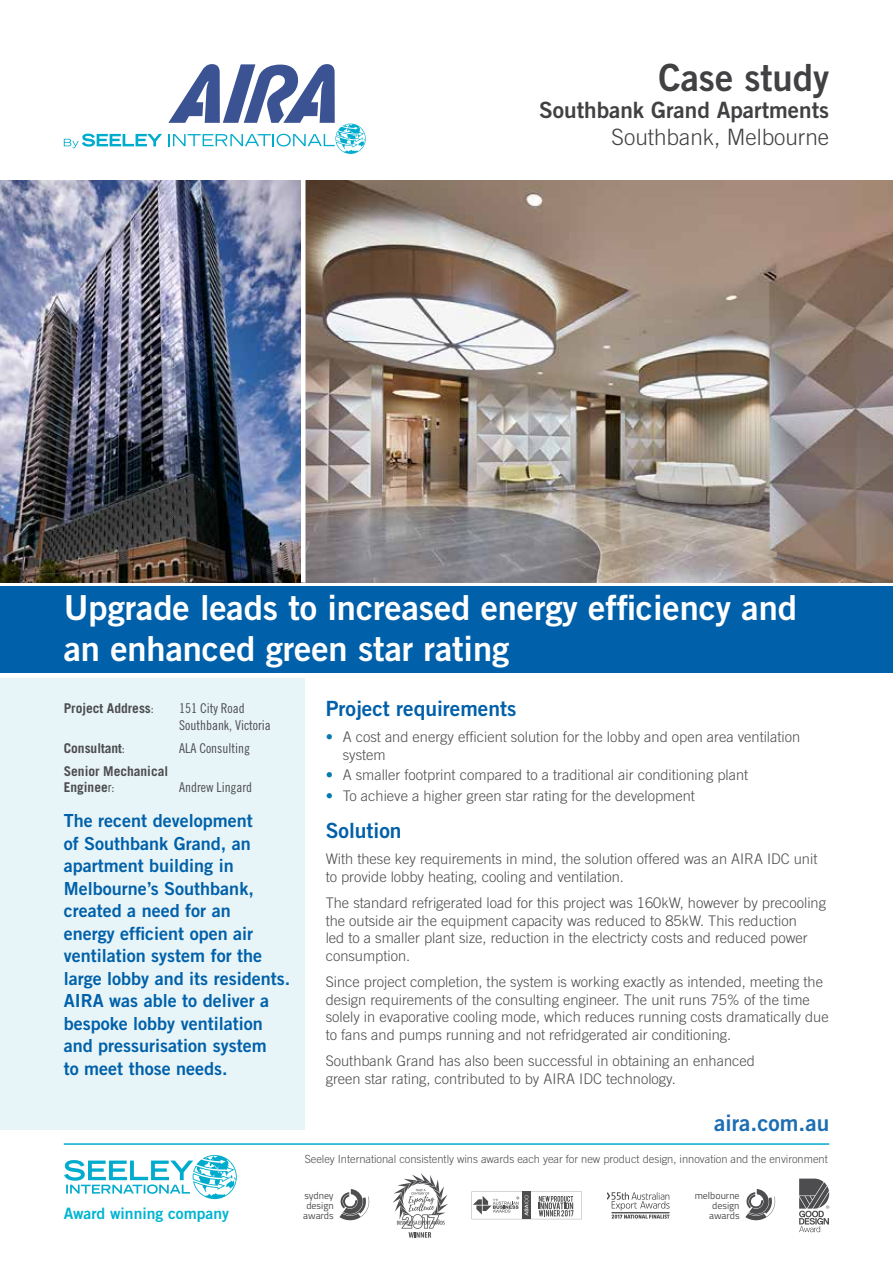
<style>
.page{position:relative;width:893px;height:1263px;background:#fff}
.page>*{position:absolute;margin:0;border:0;box-sizing:border-box;transform-origin:0 0}
.t1{font:37.5px "Trade Gothic LT Std Bd 2";color:#414042}
.t2{font:34.5px/41.4px "Trade Gothic LT Std Bd 2";letter-spacing:-.005em;color:#fff}
.t3{font:22.5px "Trade Gothic LT Std Bd 2";color:#414042}
.t4{font:300 22.5px "Trade Gothic LT Std";color:#414042}
.t5{font:22.5px "Trade Gothic LT Std Bd 2";color:#1d6eb2}
.t6{font:21px "Trade Gothic LT Std Bd 2";color:#0060a9}
.t7{font:18px/22.5px "Trade Gothic LT Std Bd 2";color:#0060a9}
.t8{font:15.75px "Trade Gothic LT Std Bd 2";color:#00b4d2}
.t9{font:300 14.7px/17.5px "Trade Gothic LT Std";color:#4d4d4f}
.t10{font:13.5px/16.5px "Trade Gothic LT Std Cn 18";letter-spacing:-.005em;color:#4d4d4f}
.t11{font:700 13.5px/16.5px "Trade Gothic LT Std";letter-spacing:-.005em;color:#4d4d4f}
.t12{font:300 11.25px "Trade Gothic LT Std";letter-spacing:-.005em;color:#4d4d4f}
.t13{font:9.9px/9.9px "Titillium Web";color:#4d4d4f;text-align:center}
.s1{font-family:"Trade Gothic LT Std Cn 18";font-weight:400}
.s2{color:#007aae}
</style>
<div class="page">
<svg style="left:168px;top:64px;width:198px;height:90px"></svg>
<svg style="left:64px;top:134px;width:98px;height:14px"></svg>
<svg style="left:64px;top:1155px;width:173px;height:44px"></svg>
<svg style="left:472px;top:1191px;width:110px;height:28px"></svg>
<svg style="left:799px;top:1178px;width:30px;height:54px"></svg>
<svg style="left:339px;top:1189px;width:30px;height:31px"></svg>
<svg style="left:745px;top:1189px;width:30px;height:31px"></svg>
<svg style="left:393px;top:1173px;width:55px;height:64px"></svg>
<svg style="left:607px;top:1192px;width:63px;height:26px"></svg>
<div style="left:0;top:586px;width:893px;height:87px;background:#0060a9"></div>
<hr style="left:64px;top:1143px;width:765px;height:2px;background:#00accd">
<img style="left:0;top:181px;width:301px;height:402px">
<img style="left:305px;top:181px;width:588px;height:402px">
<div style="left:0;top:678px;width:305px;height:451px;background:#e7f5f8"></div>
<h1 class="t1" style="left:658px;top:54px;width:172px">Case study</h1>
<h3 class="t3" style="left:539px;top:96px;width:292px">Southbank Grand Apartments</h3>
<h3 class="t4" style="left:612px;top:124px;width:219px">Southbank, Melbourne</h3>
<h2 class="t2" style="left:64px;top:586px;width:735px">Upgrade leads to increased energy efficiency and an enhanced green star rating</h2>
<p class="t11" style="left:64px;top:700px;width:92px">Project Address<span class="s1">:</span></p>
<p class="t10" style="left:179px;top:700px;width:93px">151 City Road<br>Southbank, Victoria</p>
<p class="t11" style="left:64px;top:739px;width:63px">Consultant<span class="s1">:</span></p>
<p class="t10" style="left:179px;top:739px;width:72px">ALA Consulting</p>
<p class="t11" style="left:64px;top:762px;width:106px">Senior Mechanical<br>Enginee<span class="s1">r:</span></p>
<p class="t10" style="left:179px;top:779px;width:74px">Andrew Lingard</p>
<p class="t7" style="left:64px;top:809px;width:228px">The recent development<br>of Southbank Grand, an apartment building in<br>Melbourne’s Southbank, created a need for an<br>energy efficient open air ventilation system for the large lobby and its residents.<br>AIRA was able to deliver a bespoke lobby ventilation and pressurisation system<br>to meet those needs.</p>
<p class="t8" style="left:64px;top:1203px;width:167px">Award winning company</p>
<h3 class="t6" style="left:326px;top:695px;width:192px">Project requirements</h3>
<p class="t9" style="left:343px;top:728px;width:459px;text-indent:-17px"><span class="s2">•</span> A cost and energy efficient solution for the lobby and open area ventilation system</p>
<p class="t9" style="left:326px;top:766px;width:424px"><span class="s2">•</span> A smaller footprint compared to a traditional air conditioning plant</p>
<p class="t9" style="left:326px;top:787px;width:371px"><span class="s2">•</span> To achieve a higher green star rating for the development</p>
<h3 class="t6" style="left:326px;top:817px;width:77px">Solution</h3>
<p class="t9" style="left:326px;top:850px;width:493px">With these key requirements in mind, the solution offered was an AIRA IDC unit to provide lobby heating, cooling and ventilation.</p>
<p class="t9" style="left:326px;top:894px;width:502px">The standard refrigerated load for this project was 160kW, however by precooling the outside air the equipment capacity was reduced to 85kW. This reduction<br>led to a smaller plant size, reduction in the electricty costs and reduced power consumption.</p>
<p class="t9" style="left:326px;top:973px;width:504px">Since project completion, the system is working exactly as intended, meeting the design requirements of the consulting engineer. The unit runs 75% of the time solely in evaporative cooling mode, which reduces running costs dramatically due to fans and pumps running and not refridgerated air conditioning.</p>
<p class="t9" style="left:326px;top:1052px;width:431px">Southbank Grand has also been successful in obtaining an enhanced green star rating, contributed to by AIRA IDC technology.</p>
<h3 class="t5" style="left:714px;top:1109px;width:116px">aira.com.au</h3>
<p class="t12" style="left:305px;top:1152px;width:525px">Seeley International consistently wins awards each year for new product design, innovation and the environment</p>
<p class="t13" style="left:303px;top:1190px;width:32px">sydney design awards</p>
<p class="t13" style="left:695px;top:1190px;width:46px;text-align:right">melbourne design awards</p>
</div>
